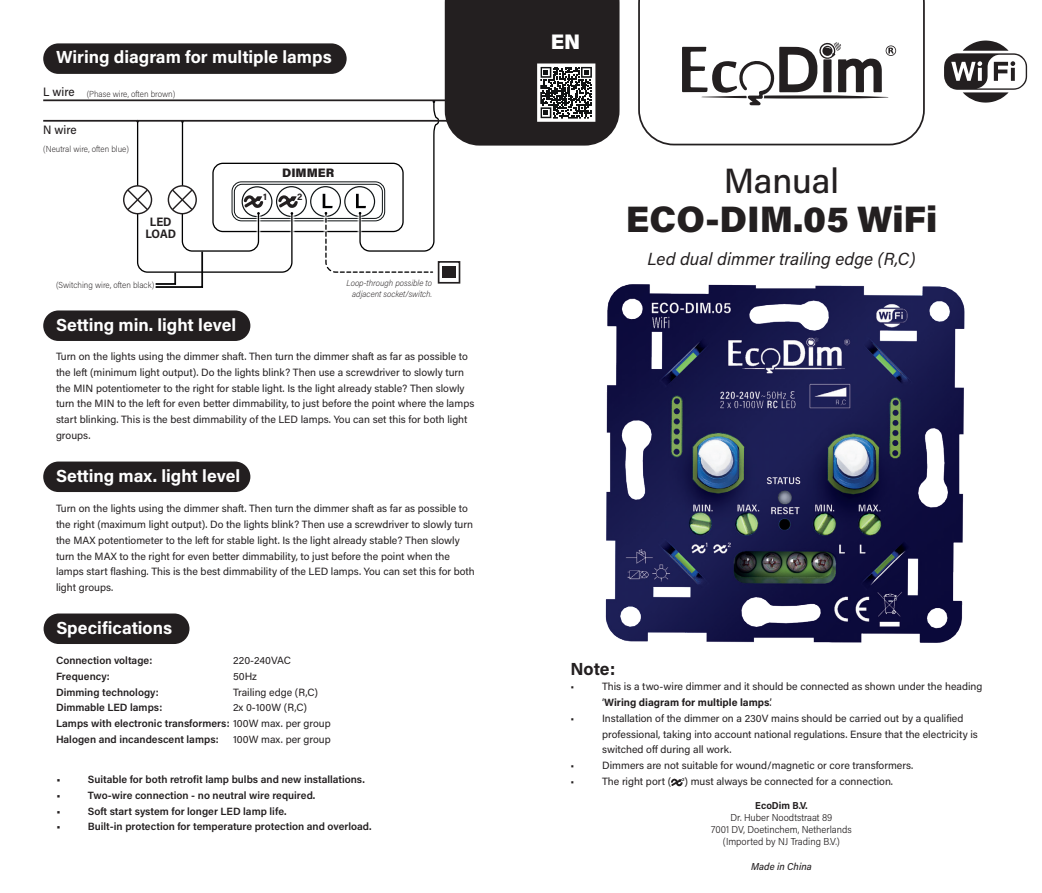
<style>
.page{position:relative;width:1042px;height:893px;background:#fff}
.page>*{position:absolute;margin:0;border:0;box-sizing:border-box;transform-origin:0 0}
.t1{font:900 36.75px "Acumin Pro";color:#231f20}
.t2{font:500 35px "Acumin Pro";color:#231f20}
.t3{font:900 21px "Acumin Pro";color:#fff}
.t4{font:700 17.5px "Acumin Pro";color:#fff}
.t5{font:italic 17.5px "Acumin Pro";color:#231f20}
.t6{font:700 17.5px "Acumin Pro";color:#231f20}
.t7{font:700 12.25px/12.2px "Acumin Pro Semi Cond";color:#231f20;text-align:center}
.t8{font:900 12.25px "Acumin Pro";color:#231f20}
.t9{font:500 12.25px "Acumin Pro Semi Cond";color:#231f20}
.t10{font:10.5px/15.8px "Acumin Pro";color:#231f20}
.t11{font:600 10.5px/15.8px "Acumin Pro";color:#231f20}
.t12{font:300 10.15px/12.1px "Acumin Pro Semi Cond";color:#231f20;text-align:center}
.t13{font:italic 500 10.15px "Acumin Pro Semi Cond";color:#231f20}
.t14{font:700 10.15px "Acumin Pro Semi Cond";color:#231f20}
.t15{font:700 9.62px "Acumin Pro";color:#231f20}
.t16{font:200 8.75px "Acumin Pro Semi Cond";color:#231f20}
.t17{font:italic 200 8.75px/10.5px "Acumin Pro Semi Cond";color:#231f20;text-align:right}
.t18{font:700 4.38px "Acumin Pro";color:#231f20}
.s1{font-weight:500;font-size:12.25px}
.s2{font-weight:400}
.s3{font-weight:700}
</style>
<div class="page">
<svg style="left:134px;top:119px;width:7px;height:66px"></svg>
<hr style="left:137px;top:121px;width:1px;height:70px;background:#000001">
<svg style="left:179px;top:119px;width:7px;height:66px"></svg>
<hr style="left:182px;top:121px;width:1px;height:70px;background:#000001">
<svg style="left:638px;top:0;width:287px;height:145px"></svg>
<svg style="left:682px;top:42px;width:214px;height:63px"></svg>
<svg style="left:944px;top:41px;width:83px;height:62px"></svg>
<div style="left:43px;top:310px;width:207px;height:31px;background:#231f20;border-radius:15px"></div>
<div style="left:43px;top:462px;width:207px;height:30px;background:#231f20;border-radius:15px"></div>
<div style="left:44px;top:613px;width:145px;height:31px;background:#231f20;border-radius:15px"></div>
<div style="left:43px;top:43px;width:304px;height:31px;background:#231f20;border-radius:15px"></div>
<div style="left:212px;top:163px;width:192px;height:69px;border:1px solid #000001;border-radius:10px"></div>
<div style="left:232px;top:182px;width:153px;height:39px;border:1px solid #0d1214;border-radius:9px"></div>
<svg style="left:234px;top:184px;width:148px;height:34px"></svg>
<div style="left:234px;top:184px;width:148px;height:35px;border:1px solid #0d1214;border-radius:8px"></div>
<div style="left:242px;top:186px;width:30px;height:31px;border:1px solid #0d1214;border-radius:50%"></div>
<div style="left:276px;top:187px;width:30px;height:29px;background:#fff;border-radius:50%"></div>
<div style="left:276px;top:186px;width:31px;height:31px;border:1px solid #0d1214;border-radius:50%"></div>
<svg style="left:311px;top:187px;width:29px;height:29px"></svg>
<div style="left:310px;top:186px;width:31px;height:31px;border:1px solid #0d1214;border-radius:50%"></div>
<div style="left:322px;top:210px;width:113px;height:65px;background:#fff"></div>
<svg style="left:323px;top:0;width:296px;height:273px"></svg>
<hr style="left:43px;top:99px;width:417px;height:2px;background:#231f20">
<hr style="left:43px;top:120px;width:417px;height:2px;background:#231f20">
<div style="left:123px;top:185px;width:29px;height:29px;border:1px solid #231f20;border-radius:50%"></div>
<div style="left:168px;top:185px;width:29px;height:29px;border:1px solid #231f20;border-radius:50%"></div>
<div style="left:438px;top:262px;width:21px;height:21px;background:#fff"></div>
<div style="left:438px;top:261px;width:22px;height:23px;border:2px solid #231f20"></div>
<div style="left:442px;top:267px;width:14px;height:11px;background:#231f20"></div>
<svg style="left:671px;top:778px;width:12px;height:8px"></svg>
<svg style="left:126px;top:188px;width:172px;height:100px"></svg>
<img style="left:605px;top:284px;width:360px;height:358px">
<h3 class="t4" style="left:56px;top:44px;width:277px">Wiring diagram for multiple lamps</h3>
<p class="t16" style="left:43px;top:88px;width:134px"><span class="s1">L wire</span> (Phase wire, often brown)</p>
<p class="t9" style="left:43px;top:122px;width:35px">N wire</p>
<p class="t16" style="left:43px;top:143px;width:87px">(Neutral wire, often blue)</p>
<p class="t7" style="left:145px;top:215px;width:32px">LED<br>LOAD</p>
<p class="t16" style="left:56px;top:279px;width:100px">(Switching wire, often black)</p>
<p class="t8" style="left:282px;top:164px;width:54px">DIMMER</p>
<p class="t15" style="left:263px;top:190px;width:5px">1</p>
<p class="t15" style="left:297px;top:190px;width:7px">2</p>
<p class="t17" style="left:347px;top:278px;width:87px">Loop-through possible to adjacent socket/switch.</p>
<h3 class="t4" style="left:56px;top:312px;width:182px">Setting min. light level</h3>
<p class="t10" style="left:56px;top:348px;width:420px">Turn on the lights using the dimmer shaft. Then turn the dimmer shaft as far as possible to the left (minimum light output). Do the lights blink? Then use a screwdriver to slowly turn the MIN potentiometer to the right for stable light. Is the light already stable? Then slowly turn the MIN to the left for even better dimmability, to just before the point where the lamps start blinking. This is the best dimmability of the LED lamps. You can set this for both light groups.</p>
<h3 class="t4" style="left:56px;top:463px;width:186px">Setting max. light level</h3>
<p class="t10" style="left:56px;top:500px;width:420px">Turn on the lights using the dimmer shaft. Then turn the dimmer shaft as far as possible to the right (maximum light output). Do the lights blink? Then use a screwdriver to slowly turn the MAX potentiometer to the left for stable light. Is the light already stable? Then slowly turn the MAX to the right for even better dimmability, to just before the point when the lamps start flashing. This is the best dimmability of the LED lamps. You can set this for both light groups.</p>
<h3 class="t4" style="left:56px;top:615px;width:117px">Specifications</h3>
<p class="t11" style="left:56px;top:652px;width:276px">Connection voltage:<br>Frequency:<br>Dimming technology:<br>Dimmable LED lamps:<br>Lamps with electronic transformers: <span class="s2">100W max. per group<br></span>Halogen and incandescent lamps:</p>
<p class="t10" style="left:233px;top:652px;width:86px">220-240VAC<br>50Hz<br>Trailing edge (R,C)<br>2x 0-100W (R,C)</p>
<p class="t10" style="left:233px;top:731px;width:99px">100W max. per group</p>
<p class="t11" style="left:56px;top:771px;width:6px">•</p>
<p class="t11" style="left:88px;top:771px;width:278px">Suitable for both retrofit lamp bulbs and new installations.</p>
<p class="t11" style="left:56px;top:787px;width:6px">•</p>
<p class="t11" style="left:88px;top:787px;width:229px">Two-wire connection - no neutral wire required.</p>
<p class="t11" style="left:56px;top:803px;width:6px">•</p>
<p class="t11" style="left:88px;top:803px;width:200px">Soft start system for longer LED lamp life.</p>
<p class="t11" style="left:56px;top:818px;width:6px">•</p>
<p class="t11" style="left:88px;top:818px;width:285px">Built-in protection for temperature protection and overload.</p>
<h3 class="t3" style="left:551px;top:27px;width:31px">EN</h3>
<h2 class="t2" style="left:724px;top:157px;width:117px">Manual</h2>
<h1 class="t1" style="left:626px;top:193px;width:313px">ECO-DIM.05 WiFi</h1>
<h3 class="t5" style="left:647px;top:246px;width:269px">Led dual dimmer trailing edge (R,C)</h3>
<h3 class="t6" style="left:570px;top:656px;width:46px">Note:</h3>
<p class="t10" style="left:570px;top:678px;width:5px">•</p>
<p class="t10" style="left:602px;top:678px;width:382px">This is a two-wire dimmer and it should be connected as shown under the heading ‘<span class="s3">Wiring diagram for multiple lamps</span>’.</p>
<p class="t10" style="left:570px;top:710px;width:5px">•</p>
<p class="t10" style="left:602px;top:710px;width:377px">Installation of the dimmer on a 230V mains should be carried out by a qualified professional, taking into account national regulations. Ensure that the electricity is switched off during all work.</p>
<p class="t10" style="left:570px;top:757px;width:5px">•</p>
<p class="t10" style="left:602px;top:757px;width:313px">Dimmers are not suitable for wound/magnetic or core transformers.</p>
<p class="t10" style="left:570px;top:773px;width:5px">•</p>
<p class="t10" style="left:602px;top:773px;width:71px">The right port (</p>
<p class="t10" style="left:684px;top:773px;width:210px">) must always be connected for a connection.</p>
<p class="t14" style="left:755px;top:798px;width:54px">EcoDim B.V.</p>
<p class="t12" style="left:711px;top:811px;width:142px">Dr. Huber Noodtstraat 89<br>7001 DV, Doetinchem, Netherlands (Imported by NJ Trading B.V.)</p>
<p class="t13" style="left:751px;top:859px;width:62px">Made in China</p>
<p class="t18" style="left:682px;top:776px;width:4px">2</p>
</div>
